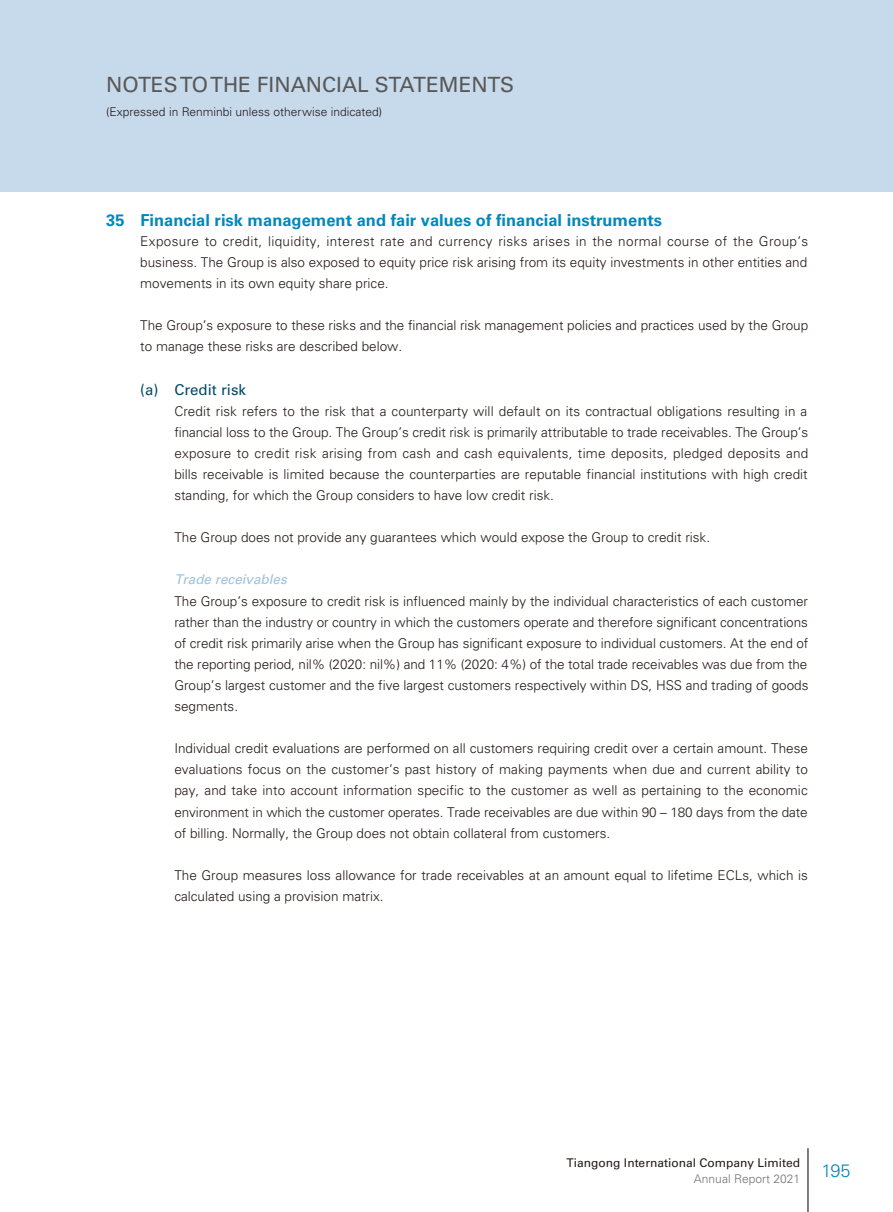
<style>
.page{position:relative;width:893px;height:1212px;background:#fff}
.page>*{position:absolute;margin:0;border:0;box-sizing:border-box;transform-origin:0 0}
.t1{font:21px "Univers LT Std";color:#595857}
.t2{font:300 18px "Univers LT Std";color:#0089bc}
.t3{font:700 16.5px "Univers LT Std";color:#0089bc}
.t4{font:15px "Univers LT Std";color:#004969}
.t5{font:300 13.5px/21px "Univers LT Std";color:#231916;text-align:justify}
.t6{font:italic 13.5px "Univers LT Std";color:#9cc1dd}
.t7{font:300 12px "Univers LT Std";color:#231916}
.t8{font:12px "Univers LT Std";color:#231916}
.t9{font:300 12px "Univers LT Std";color:#727272}
</style>
<div class="page">
<div style="left:0;top:0;width:893px;height:191px;background:#c7daec"></div>
<hr style="left:807px;top:1148px;width:1px;height:64px;background:#231916">
<h1 class="t1" style="left:106px;top:72px;width:409px">NOTES TO THE FINANCIAL STATEMENTS</h1>
<p class="t7" style="left:106px;top:105px;width:277px">(Expressed in Renminbi unless otherwise indicated)</p>
<p class="t3" style="left:106px;top:211px;width:557px">35 Financial risk management and fair values of financial instruments</p>
<p class="t5" style="left:140px;top:231px;width:669px">Exposure to credit, liquidity, interest rate and currency risks arises in the normal course of the Group’s business. The Group is also exposed to equity price risk arising from its equity investments in other entities and movements in its own equity share price.</p>
<p class="t5" style="left:140px;top:315px;width:669px">The Group’s exposure to these risks and the financial risk management policies and practices used by the Group to manage these risks are described below.</p>
<p class="t4" style="left:140px;top:380px;width:107px">(a) Credit risk</p>
<p class="t5" style="left:174px;top:401px;width:635px">Credit risk refers to the risk that a counterparty will default on its contractual obligations resulting in a financial loss to the Group. The Group’s credit risk is primarily attributable to trade receivables. The Group’s exposure to credit risk arising from cash and cash equivalents, time deposits, pledged deposits and bills receivable is limited because the counterparties are reputable financial institutions with high credit standing, for which the Group considers to have low credit risk.</p>
<p class="t5" style="left:174px;top:527px;width:537px">The Group does not provide any guarantees which would expose the Group to credit risk.</p>
<p class="t6" style="left:174px;top:571px;width:114px">Trade receivables</p>
<p class="t5" style="left:174px;top:591px;width:636px">The Group’s exposure to credit risk is influenced mainly by the individual characteristics of each customer rather than the industry or country in which the customers operate and therefore significant concentrations of credit risk primarily arise when the Group has significant exposure to individual customers. At the end of the reporting period, nil% (2020: nil%) and 11% (2020: 4%) of the total trade receivables was due from the Group’s largest customer and the five largest customers respectively within DS, HSS and trading of goods segments.</p>
<p class="t5" style="left:174px;top:738px;width:635px">Individual credit evaluations are performed on all customers requiring credit over a certain amount. These evaluations focus on the customer’s past history of making payments when due and current ability to pay, and take into account information specific to the customer as well as pertaining to the economic environment in which the customer operates. Trade receivables are due within 90 – 180 days from the date of billing. Normally, the Group does not obtain collateral from customers.</p>
<p class="t5" style="left:174px;top:864px;width:635px">The Group measures loss allowance for trade receivables at an amount equal to lifetime ECLs, which is calculated using a provision matrix.</p>
<p class="t8" style="left:567px;top:1155px;width:235px">Tiangong International Company Limited</p>
<p class="t9" style="left:694px;top:1172px;width:108px">Annual Report 2021</p>
<h2 class="t2" style="left:821px;top:1159px;width:31px">195</h2>
</div>
